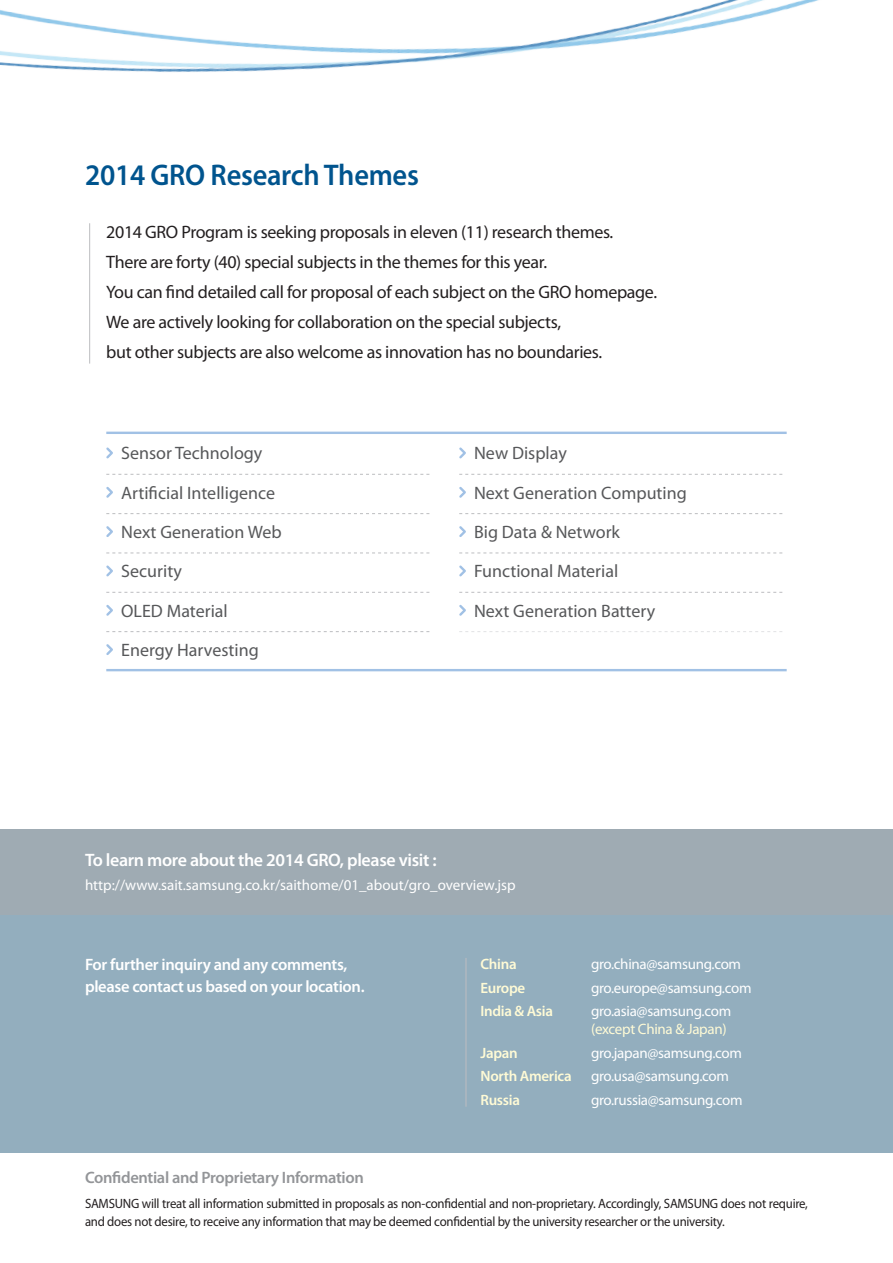
<style>
.page{position:relative;width:893px;height:1263px;background:#fff}
.page>*{position:absolute;margin:0;border:0;box-sizing:border-box;transform-origin:0 0}
.t1{font:600 30px "Myriad Pro";letter-spacing:-.01em;color:#00548e;scale:.95 1}
.t2{font:18px "Myriad Pro";letter-spacing:-.02em;color:#231f20}
.t3{font:18px "Myriad Pro";color:#57585a}
.t4{font:600 18px "Myriad Pro";letter-spacing:-.02em;color:#fff}
.t5{font:600 16.5px "Myriad Pro";letter-spacing:-.02em;color:#fff}
.t6{font:600 16.5px "Myriad Pro";letter-spacing:-.02em;color:#939598}
.t7{font:15px "Myriad Pro";letter-spacing:-.02em;color:#fff}
.t8{font:15px "Myriad Pro";color:#fff}
.t9{font:600 15px "Myriad Pro";letter-spacing:-.02em;color:#fffbd6}
.t10{font:15px "Myriad Pro";letter-spacing:-.02em;color:#fffbd6}
.t11{font:13.5px/18px "Myriad Pro";letter-spacing:-.02em;color:#231f20;scale:.95 1}
</style>
<div class="page">
<div style="left:0;top:829px;width:893px;height:323px;background:#93aebe"></div>
<div style="left:0;top:829px;width:893px;height:85px;background:#9fabb3"></div>
<img style="left:0;top:0;width:819px;height:72px">
<hr style="left:89px;top:223px;width:1px;height:141px;background:#bcbdc0">
<hr style="left:465px;top:958px;width:2px;height:149px;background:#bcbdc0">
<svg style="left:106px;top:447px;width:7px;height:12px"></svg>
<svg style="left:106px;top:487px;width:7px;height:11px"></svg>
<svg style="left:106px;top:526px;width:7px;height:11px"></svg>
<svg style="left:106px;top:565px;width:7px;height:12px"></svg>
<svg style="left:106px;top:605px;width:7px;height:11px"></svg>
<svg style="left:106px;top:644px;width:7px;height:11px"></svg>
<svg style="left:459px;top:447px;width:7px;height:12px"></svg>
<svg style="left:459px;top:487px;width:7px;height:11px"></svg>
<svg style="left:459px;top:526px;width:7px;height:11px"></svg>
<svg style="left:459px;top:565px;width:7px;height:12px"></svg>
<svg style="left:459px;top:605px;width:7px;height:11px"></svg>
<hr style="left:106px;top:432px;width:681px;height:2px;background:#a1c1e5">
<hr style="left:106px;top:669px;width:681px;height:2px;background:#a1c1e5">
<svg style="left:106px;top:474px;width:323px;height:1px"></svg>
<svg style="left:106px;top:513px;width:323px;height:1px"></svg>
<svg style="left:106px;top:553px;width:323px;height:1px"></svg>
<svg style="left:106px;top:592px;width:323px;height:1px"></svg>
<svg style="left:106px;top:631px;width:323px;height:1px"></svg>
<svg style="left:459px;top:474px;width:323px;height:1px"></svg>
<svg style="left:459px;top:513px;width:323px;height:1px"></svg>
<svg style="left:459px;top:553px;width:323px;height:1px"></svg>
<svg style="left:459px;top:592px;width:323px;height:1px"></svg>
<svg style="left:459px;top:631px;width:323px;height:1px"></svg>
<p class="t1" style="left:85px;top:155px;width:353px">2014 GRO Research Themes</p>
<p class="t2" style="left:106px;top:221px;width:508px">2014 GRO Program is seeking proposals in eleven (11) research themes.</p>
<p class="t2" style="left:106px;top:251px;width:442px">There are forty (40) special subjects in the themes for this year.</p>
<p class="t2" style="left:106px;top:281px;width:552px">You can find detailed call for proposal of each subject on the GRO homepage.</p>
<p class="t2" style="left:106px;top:311px;width:456px">We are actively looking for collaboration on the special subjects,</p>
<p class="t2" style="left:106px;top:341px;width:497px">but other subjects are also welcome as innovation has no boundaries.</p>
<p class="t3" style="left:121px;top:442px;width:143px">Sensor Technology</p>
<p class="t3" style="left:474px;top:442px;width:94px">New Display</p>
<p class="t3" style="left:121px;top:482px;width:155px">Artificial Intelligence</p>
<p class="t3" style="left:474px;top:482px;width:214px">Next Generation Computing</p>
<p class="t3" style="left:121px;top:521px;width:162px">Next Generation Web</p>
<p class="t3" style="left:474px;top:521px;width:147px">Big Data &amp; Network</p>
<p class="t3" style="left:121px;top:560px;width:62px">Security</p>
<p class="t3" style="left:474px;top:560px;width:146px">Functional Material</p>
<p class="t3" style="left:121px;top:599px;width:108px">OLED Material</p>
<p class="t3" style="left:474px;top:599px;width:183px">Next Generation Battery</p>
<p class="t3" style="left:121px;top:639px;width:139px">Energy Harvesting</p>
<p class="t4" style="left:85px;top:848px;width:353px">To learn more about the 2014 GRO, please visit :</p>
<p class="t8" style="left:85px;top:876px;width:432px">http://www.sait.samsung.co.kr/saithome/01_about/gro_overview.jsp</p>
<p class="t5" style="left:85px;top:953px;width:264px">For further inquiry and any comments,</p>
<p class="t5" style="left:85px;top:976px;width:281px">please contact us based on your location.</p>
<p class="t6" style="left:85px;top:1167px;width:280px">Confidential and Proprietary Information</p>
<p class="t9" style="left:480px;top:955px;width:38px">China</p>
<p class="t7" style="left:591px;top:955px;width:152px">gro.china@samsung.com</p>
<p class="t9" style="left:480px;top:978px;width:46px">Europe</p>
<p class="t7" style="left:591px;top:978px;width:162px">gro.europe@samsung.com</p>
<p class="t9" style="left:480px;top:1002px;width:74px">India &amp; Asia</p>
<p class="t7" style="left:591px;top:1002px;width:142px">gro.asia@samsung.com</p>
<p class="t10" style="left:591px;top:1020px;width:137px">(except China &amp; Japan)</p>
<p class="t9" style="left:480px;top:1043px;width:39px">Japan</p>
<p class="t7" style="left:591px;top:1043px;width:152px">gro.japan@samsung.com</p>
<p class="t9" style="left:480px;top:1067px;width:93px">North America</p>
<p class="t7" style="left:591px;top:1067px;width:139px">gro.usa@samsung.com</p>
<p class="t9" style="left:480px;top:1090px;width:41px">Russia</p>
<p class="t7" style="left:591px;top:1090px;width:153px">gro.russia@samsung.com</p>
<p class="t11" style="left:85px;top:1194px;width:762px">SAMSUNG will treat all information submitted in proposals as non-confidential and non-proprietary. Accordingly, SAMSUNG does not require, and does not desire, to receive any information that may be deemed confidential by the university researcher or the university.</p>
</div>
